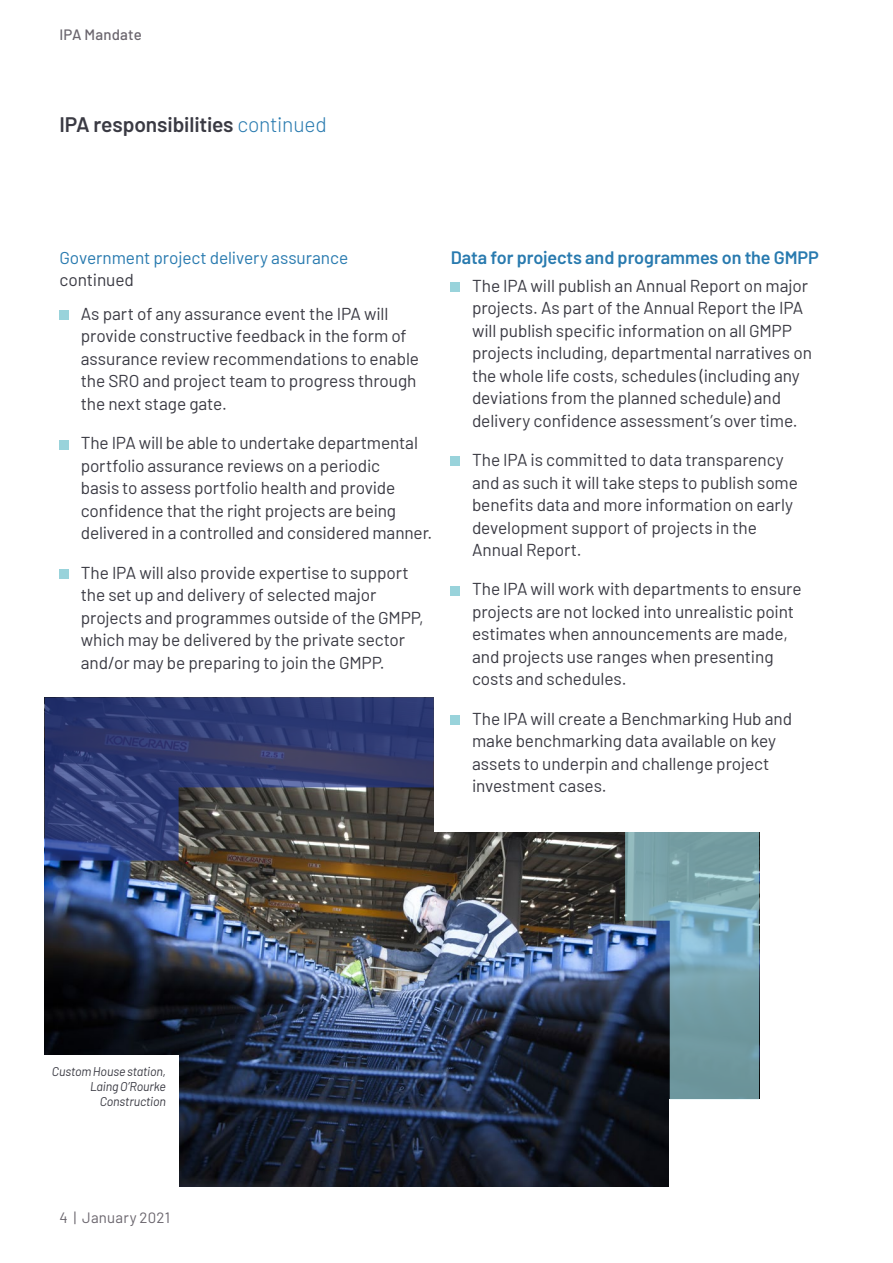
<style>
.page{position:relative;width:893px;height:1263px;background:#fff}
.page>*{position:absolute;margin:0;border:0;box-sizing:border-box;transform-origin:0 0}
.t1{font:600 21px "Barlow";letter-spacing:-.01em;color:#3a3a43}
.t2{font:600 18px "Barlow";letter-spacing:-.005em;color:#287aaf}
.t3{font:17.25px/22.5px "Barlow";letter-spacing:-.005em;color:#3a3a43}
.t4{font:17.25px "Barlow";letter-spacing:-.005em;color:#287aaf}
.t5{font:15px "Barlow";letter-spacing:.015em;color:#6a656d}
.t6{font:500 15px "Barlow";letter-spacing:.01em;color:#6a656d}
.t7{font:italic 12.75px/15px "Barlow";letter-spacing:-.015em;color:#3a3a43;text-align:right}
.s1{font-weight:300;color:#287aaf}
</style>
<div class="page">
<img style="left:45px;top:832px;width:624px;height:354px">
<div style="left:31px;top:1054px;width:148px;height:143px;background:#fff"></div>
<svg style="left:45px;top:697px;width:389px;height:163px;background:#394065"></svg>
<svg style="left:625px;top:832px;width:134px;height:267px;background:#648895"></svg>
<div style="left:60px;top:310px;width:9px;height:10px;background:#99d3db"></div>
<div style="left:60px;top:440px;width:9px;height:9px;background:#99d3db"></div>
<div style="left:60px;top:569px;width:9px;height:10px;background:#99d3db"></div>
<div style="left:451px;top:282px;width:9px;height:10px;background:#99d3db"></div>
<div style="left:451px;top:457px;width:9px;height:9px;background:#99d3db"></div>
<div style="left:451px;top:586px;width:9px;height:9px;background:#99d3db"></div>
<div style="left:451px;top:715px;width:9px;height:10px;background:#99d3db"></div>
<p class="t6" style="left:60px;top:24px;width:84px">IPA Mandate</p>
<p class="t1" style="left:60px;top:109px;width:269px">IPA responsibilities <span class="s1">continued</span></p>
<p class="t4" style="left:60px;top:245px;width:290px">Government project delivery assurance</p>
<p class="t3" style="left:81px;top:262px;width:309px;line-height:33.8px;text-indent:-21px">continued<br>As part of any assurance event the IPA will</p>
<p class="t3" style="left:81px;top:323px;width:340px">provide constructive feedback in the form of assurance review recommendations to enable the SRO and project team to progress through the next stage gate.</p>
<p class="t3" style="left:81px;top:430px;width:353px">The IPA will be able to undertake departmental portfolio assurance reviews on a periodic<br>basis to assess portfolio health and provide confidence that the right projects are being delivered in a controlled and considered manner.</p>
<p class="t3" style="left:81px;top:560px;width:344px">The IPA will also provide expertise to support the set up and delivery of selected major projects and programmes outside of the GMPP, which may be delivered by the private sector and/or may be preparing to join the GMPP.</p>
<p class="t2" style="left:451px;top:244px;width:369px">Data for projects and programmes on the GMPP</p>
<p class="t3" style="left:472px;top:273px;width:341px">The IPA will publish an Annual Report on major projects. As part of the Annual Report the IPA will publish specific information on all GMPP projects including, departmental narratives on the whole life costs, schedules (including any deviations from the planned schedule) and delivery confidence assessment’s over time.</p>
<p class="t3" style="left:472px;top:447px;width:327px">The IPA is committed to data transparency and as such it will take steps to publish some benefits data and more information on early development support of projects in the Annual Report.</p>
<p class="t3" style="left:472px;top:577px;width:331px">The IPA will work with departments to ensure projects are not locked into unrealistic point estimates when announcements are made, and projects use ranges when presenting costs and schedules.</p>
<p class="t3" style="left:472px;top:706px;width:322px">The IPA will create a Benchmarking Hub and make benchmarking data available on key assets to underpin and challenge project investment cases.</p>
<p class="t7" style="left:52px;top:1063px;width:115px">Custom House station,<br>Laing O’Rourke<br>Construction</p>
<p class="t5" style="left:60px;top:1206px;width:112px">4 | January 2021</p>
</div>
